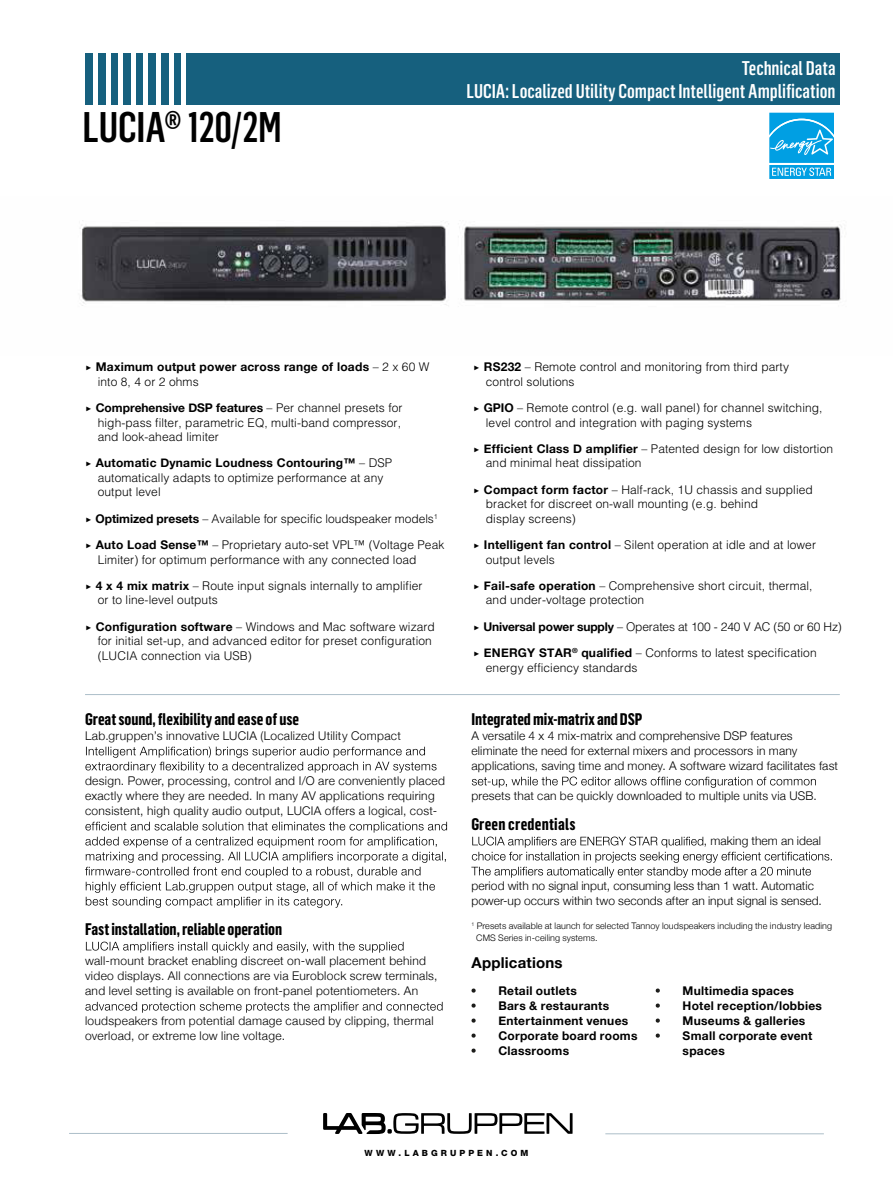
<style>
.page{position:relative;width:893px;height:1187px;background:#fff}
.page>*{position:absolute;margin:0;border:0;box-sizing:border-box;transform-origin:0 0}
.t1{font:500 42px "Flama Condensed";letter-spacing:-.005em;color:#000}
.t2{font:500 19.5px/23.4px "Flama Condensed";color:#fff;text-align:right}
.t3{font:700 16.5px "Flama Condensed";letter-spacing:-.005em;color:#000}
.t4{font:700 16.5px "Flama Condensed";letter-spacing:.015em;color:#000}
.t5{font:700 15px "Helvetica Neue";letter-spacing:.015em;color:#000}
.t6{font:300 12px/14.4px "Helvetica LT Std";letter-spacing:.005em;color:#000}
.t7{font:300 12px/15px "Helvetica Neue";letter-spacing:.02em;color:#000}
.t8{font:700 12px/15px "Helvetica Neue";letter-spacing:.02em;color:#000}
.t9{font:700 12px "Helvetica Neue";letter-spacing:-.005em;color:#000}
.t10{font:300 9px/12px "Helvetica Neue";letter-spacing:.015em;color:#000}
.t11{font:800 8.55px "Helvetica Neue LT Std";letter-spacing:.365em;color:#000}
.s1{font-family:"Menlo";font-weight:400}
.s2{font-family:"Helvetica LT Std";font-weight:300}
.s3{font-family:"Helvetica Neue";font-weight:700}
.s4{color:#1c1c1a}
</style>
<div class="page">
<div style="left:85px;top:53px;width:755px;height:51px;background:#16607e"></div>
<div style="left:93px;top:52px;width:5px;height:56px;background:#fff"></div>
<hr style="left:106px;top:52px;width:4px;height:56px;background:#fff">
<hr style="left:119px;top:52px;width:4px;height:56px;background:#fff">
<hr style="left:131px;top:52px;width:4px;height:56px;background:#fff">
<hr style="left:144px;top:52px;width:4px;height:56px;background:#fff">
<div style="left:156px;top:52px;width:5px;height:56px;background:#fff"></div>
<hr style="left:169px;top:52px;width:4px;height:56px;background:#fff">
<div style="left:181px;top:52px;width:5px;height:56px;background:#fff"></div>
<div style="left:768px;top:111px;width:68px;height:53px;background:#afe0f6"></div>
<svg style="left:768px;top:113px;width:68px;height:66px"></svg>
<hr style="left:85px;top:694px;width:755px;height:1px;background:#acbec9">
<img style="left:80px;top:220px;width:765px;height:86px">
<svg style="left:85px;top:746px;width:352px;height:26px"></svg>
<svg style="left:85px;top:821px;width:362px;height:86px"></svg>
<svg style="left:86px;top:941px;width:318px;height:11px"></svg>
<svg style="left:85px;top:1001px;width:358px;height:11px"></svg>
<svg style="left:472px;top:776px;width:344px;height:11px"></svg>
<svg style="left:471px;top:836px;width:361px;height:41px"></svg>
<svg style="left:471px;top:988px;width:5px;height:5px"></svg>
<svg style="left:471px;top:1003px;width:5px;height:5px"></svg>
<svg style="left:471px;top:1018px;width:5px;height:5px"></svg>
<svg style="left:471px;top:1033px;width:5px;height:5px"></svg>
<svg style="left:471px;top:1048px;width:5px;height:5px"></svg>
<svg style="left:655px;top:988px;width:5px;height:5px"></svg>
<svg style="left:655px;top:1003px;width:5px;height:5px"></svg>
<svg style="left:655px;top:1018px;width:5px;height:5px"></svg>
<svg style="left:655px;top:1033px;width:5px;height:5px"></svg>
<hr style="left:69px;top:1132px;width:219px;height:1px;background:#acbec9">
<hr style="left:605px;top:1133px;width:219px;height:1px;background:#acbec9">
<svg style="left:323px;top:1113px;width:250px;height:20px"></svg>
<h1 class="t1" style="left:83px;top:100px;width:201px">LUCIA® 120/2M</h1>
<h2 class="t2" style="left:466px;top:56px;width:371px">Technical Data<br>LUCIA: Localized Utility Compact Intelligent Amplification</h2>
<p class="t8" style="left:85px;top:360px;width:346px"><span class="s1">▸</span> Maximum output power across range of loads <span class="s2">– 2 x 60 W</span></p>
<p class="t6" style="left:98px;top:374px;width:102px">into 8, 4 or 2 ohms</p>
<p class="t9" style="left:85px;top:398px;width:319px"><span class="s1">▸</span> Comprehensive DSP features <span class="s2">– Per channel presets for</span></p>
<p class="t6" style="left:98px;top:415px;width:305px">high-pass filter, parametric EQ, multi-band compressor, and look-ahead limiter</p>
<p class="t8" style="left:85px;top:456px;width:309px"><span class="s1">▸</span> Automatic Dynamic Loudness Contouring™ <span class="s2">– DSP</span></p>
<p class="t6" style="left:98px;top:470px;width:287px">automatically adapts to optimize performance at any output level</p>
<p class="t6" style="left:85px;top:505px;width:361px;line-height:26.4px"><span class="s1">▸</span> <span class="s3">Optimized presets</span> – Available for specific loudspeaker models<sup>1 </sup><span class="s1">▸</span> <span class="s3">Auto Load Sense™</span> – Proprietary auto-set VPL™ (Voltage Peak</p>
<p class="t6" style="left:98px;top:552px;width:320px">Limiter) for optimum performance with any connected load</p>
<p class="t6" style="left:98px;top:578px;width:326px;text-indent:-13px"><span class="s1">▸</span> <span class="s3">4 x 4 mix matrix</span> – Route input signals internally to amplifier or to line-level outputs</p>
<p class="t6" style="left:98px;top:619px;width:339px;text-indent:-13px"><span class="s1">▸</span> <span class="s3">Configuration software</span> – Windows and Mac software wizard for initial set-up, and advanced editor for preset configuration (LUCIA connection via USB)</p>
<h3 class="t3" style="left:85px;top:709px;width:216px">Great sound, flexibility and ease of use</h3>
<p class="t7" style="left:85px;top:727px;width:317px">Lab.gruppen’s innovative LUCIA (Localized Utility Compact</p>
<p class="t7" style="left:85px;top:772px;width:361px">design. Power, processing, control and I/O are conveniently placed exactly where they are needed. In many AV applications requiring consistent, high quality audio output, LUCIA offers a logical, cost-</p>
<h3 class="t3" style="left:85px;top:919px;width:199px">Fast installation, reliable operation</h3>
<p class="t7" style="left:85px;top:952px;width:354px">wall-mount bracket enabling discreet on-wall placement behind video displays. All connections are via Euroblock screw terminals, and level setting is available on front-panel potentiometers. An</p>
<p class="t7" style="left:85px;top:1012px;width:350px">loudspeakers from potential damage caused by clipping, thermal overload, or extreme low line voltage.</p>
<p class="t6" style="left:486px;top:360px;width:305px;text-indent:-13px"><span class="s1">▸</span> <span class="s3">RS232</span> – Remote control and monitoring from third party control solutions</p>
<p class="t6" style="left:486px;top:400px;width:338px;text-indent:-13px"><span class="s1">▸</span> <span class="s3">GPIO</span> – Remote control (e.g. wall panel) for channel switching, level control and integration with paging systems</p>
<p class="t6" style="left:486px;top:441px;width:349px;text-indent:-13px"><span class="s1">▸</span> <span class="s3">Efficient Class D amplifier</span> – Patented design for low distortion and minimal heat dissipation</p>
<p class="t6" style="left:486px;top:482px;width:328px;text-indent:-13px"><span class="s1">▸</span> <span class="s3">Compact form factor</span> – Half-rack, 1U chassis and supplied bracket for discreet on-wall mounting (e.g. behind<br>display screens)</p>
<p class="t6" style="left:486px;top:537px;width:332px;text-indent:-13px"><span class="s1">▸</span> <span class="s3">Intelligent fan control</span> – Silent operation at idle and at lower output levels</p>
<p class="t6" style="left:486px;top:578px;width:328px;text-indent:-13px"><span class="s1">▸</span> <span class="s3">Fail-safe operation</span> – Comprehensive short circuit, thermal, and under-voltage protection</p>
<p class="t6" style="left:473px;top:619px;width:370px"><span class="s1">▸</span> <span class="s3">Universal power supply</span> – Operates at 100 - 240 V AC (50 or 60 Hz)</p>
<p class="t6" style="left:486px;top:645px;width:332px;text-indent:-13px"><span class="s1">▸</span> <span class="s3">ENERGY STAR</span><sup>®</sup> <span class="s3">qualified</span> – Conforms to latest specification energy efficiency standards</p>
<h3 class="t3" style="left:471px;top:709px;width:173px">Integrated mix-matrix and DSP</h3>
<p class="t7" style="left:471px;top:727px;width:368px">A versatile 4 x 4 mix-matrix and comprehensive DSP features eliminate the need for external mixers and processors in many applications, saving time and money. A software wizard facilitates fast</p>
<p class="t7" style="left:471px;top:787px;width:347px">presets that can be quickly downloaded to multiple units via USB.</p>
<h3 class="t4" style="left:471px;top:814px;width:106px">Green credentials</h3>
<p class="t7" style="left:704px;top:832px;width:119px">, making them an ideal</p>
<p class="t7" style="left:471px;top:877px;width:352px">period with no signal input, consuming less than 1 watt. Automatic power-up occurs within two seconds after an input signal is sensed.</p>
<p class="t10" style="left:476px;top:919px;width:357px;text-indent:-5px"><sup>1</sup> Presets available at launch for selected Tannoy loudspeakers including the industry leading<br>CMS Series in-ceiling systems.</p>
<p class="t5" style="left:471px;top:950px;width:93px">Applications</p>
<p class="t8" style="left:471px;top:983px;width:107px"><span class="s4">•</span> Retail outlets</p>
<p class="t8" style="left:471px;top:998px;width:139px"><span class="s4">•</span> Bars &amp; restaurants</p>
<p class="t8" style="left:471px;top:1013px;width:158px"><span class="s4">•</span> Entertainment venues</p>
<p class="t8" style="left:471px;top:1028px;width:168px"><span class="s4">•</span> Corporate board rooms</p>
<p class="t8" style="left:471px;top:1043px;width:99px"><span class="s4">•</span> Classrooms</p>
<p class="t8" style="left:656px;top:983px;width:140px"><span class="s4">•</span> Multimedia spaces</p>
<p class="t8" style="left:656px;top:998px;width:168px"><span class="s4">•</span> Hotel reception/lobbies</p>
<p class="t8" style="left:656px;top:1013px;width:151px"><span class="s4">•</span> Museums &amp; galleries</p>
<p class="t8" style="left:683px;top:1028px;width:131px;text-indent:-27px"><span class="s4">•</span> Small corporate event spaces</p>
<p class="t11" style="left:364px;top:1147px;width:165px">WWW.LABGRUPPEN.COM</p>
</div>
